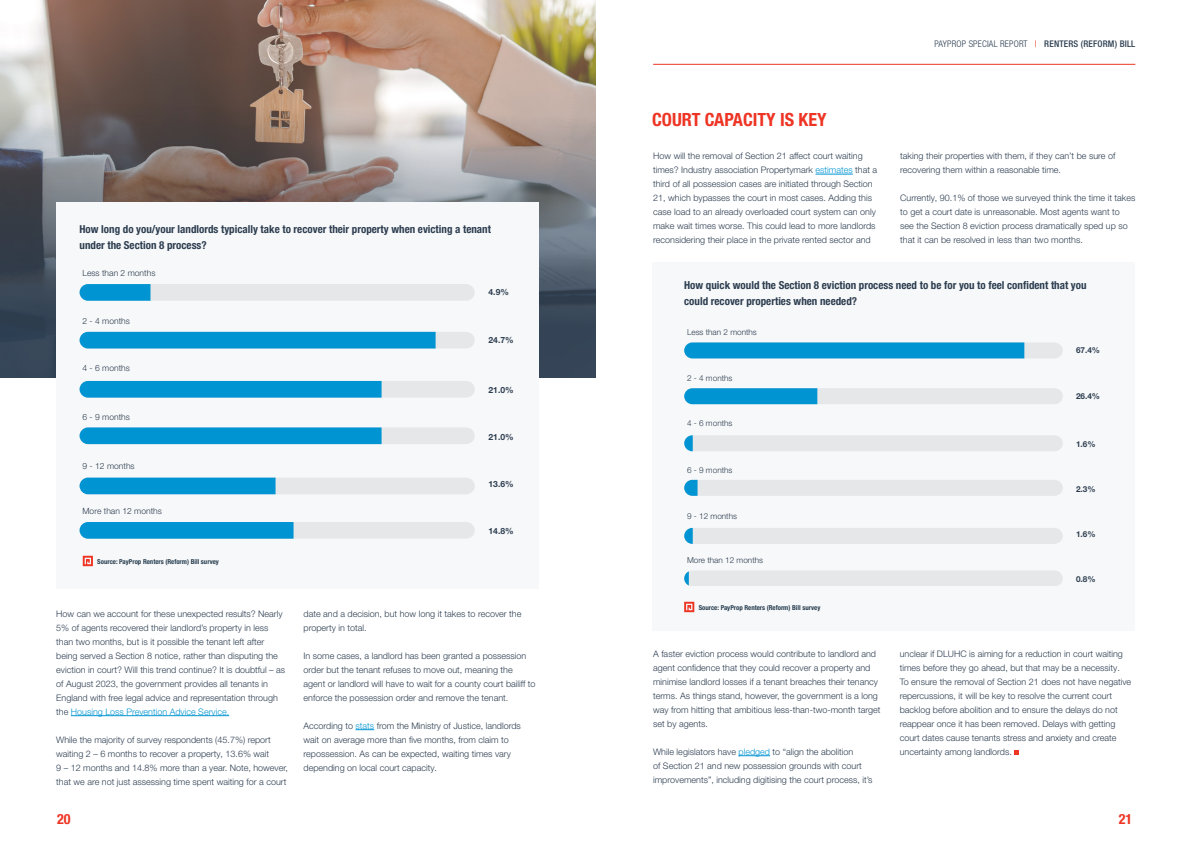
<style>
.page{position:relative;width:1191px;height:842px;background:#fff}
.page>*{position:absolute;margin:0;border:0;box-sizing:border-box;transform-origin:0 0}
.t1{font:700 condensed 18.2px "Helvetica Neue LT Std";color:#ee3525}
.t2{font:700 condensed 14.1px "Helvetica Neue LT Std";color:#ee3524}
.t3{font:700 condensed 11px/16px "Helvetica Neue LT Std";color:#2c3d50}
.t4{font:300 condensed 9.2px "Helvetica Neue LT Std";letter-spacing:.02em;color:#2c3d50}
.t5{font:300 9px/14px "Helvetica Neue LT Pro";color:#2c3d50}
.t6{font:300 8.5px "Helvetica Neue LT Pro";color:#2c3d50}
.t7{font:700 8.5px "Helvetica Neue LT Pro";color:#2c3d50}
.t8{font:300 8.2px "Helvetica Neue LT Pro";color:#2c3d50}
.t9{font:700 8.2px "Helvetica Neue LT Pro";color:#2c3d50}
.t10{font:700 condensed 6.8px "Helvetica Neue LT Std";letter-spacing:-.005em;color:#263d4f}
.s1{font-weight:400;color:#ee3524}
.s2{font-weight:500}
.s3{color:#0194d3}
</style>
<div class="page">
<hr style="left:653px;top:64px;width:482px;height:1px;background:#ee3524">
<img style="left:0;top:0;width:595px;height:71px">
<svg style="left:0;top:71px;width:595px;height:307px;background:#847d7c"></svg>
<div style="left:57px;top:202px;width:482px;height:387px;background:#f7f8f9"></div>
<hr style="left:71px;top:715px;width:158px;height:1px;background:#0194d3">
<svg style="left:355px;top:729px;width:19px;height:1px"></svg>
<hr style="left:815px;top:174px;width:37px;height:1px;background:#0194d3">
<hr style="left:738px;top:755px;width:32px;height:1px;background:#0194d3">
<svg style="left:1014px;top:750px;width:4px;height:5px"></svg>
<div style="left:652px;top:262px;width:482px;height:369px;background:#f7f8f9"></div>
<svg style="left:83px;top:556px;width:10px;height:10px"></svg>
<svg style="left:80px;top:284px;width:395px;height:17px;background:#bfd9e4"></svg>
<svg style="left:80px;top:332px;width:395px;height:16px;background:#189cd5"></svg>
<svg style="left:80px;top:381px;width:395px;height:17px;background:#3ca9d8"></svg>
<svg style="left:80px;top:427px;width:395px;height:17px;background:#3da9d8"></svg>
<svg style="left:80px;top:478px;width:395px;height:16px;background:#75bedd"></svg>
<svg style="left:80px;top:522px;width:395px;height:17px;background:#6dbbdd"></svg>
<svg style="left:684px;top:602px;width:10px;height:10px"></svg>
<svg style="left:684px;top:342px;width:378px;height:16px;background:#1f9fd6"></svg>
<svg style="left:684px;top:388px;width:378px;height:16px;background:#97cae1"></svg>
<div style="left:684px;top:435px;width:378px;height:16px;background:#e6e7e8"></div>
<div style="left:684px;top:528px;width:378px;height:16px;background:#e6e7e8"></div>
<div style="left:684px;top:480px;width:378px;height:16px;background:#e6e7e8"></div>
<div style="left:684px;top:571px;width:378px;height:15px;background:#e6e7e8"></div>
<p class="t3" style="left:79px;top:221px;width:413px">How long do you/your landlords typically take to recover their property when evicting a tenant under the Section 8 process?</p>
<p class="t6" style="left:82px;top:268px;width:74px">Less than 2 months</p>
<p class="t4" style="left:934px;top:39px;width:202px">PAYPROP SPECIAL REPORT <span class="s1">|</span> <span class="s2">RENTERS (REFORM) BILL</span></p>
<h1 class="t1" style="left:652px;top:109px;width:176px">COURT CAPACITY IS KEY</h1>
<p class="t5" style="left:653px;top:149px;width:226px">How will the removal of Section 21 affect court waiting times? Industry association Propertymark <span class="s3">estimates</span> that a third of all possession cases are initiated through Section 21, which bypasses the court in most cases. Adding this case load to an already overloaded court system can only make wait times worse. This could lead to more landlords reconsidering their place in the private rented sector and</p>
<p class="t5" style="left:900px;top:149px;width:217px">taking their properties with them, if they can’t be sure of recovering them within a reasonable time.</p>
<p class="t5" style="left:900px;top:191px;width:237px">Currently, 90.1% of those we surveyed think the time it takes to get a court date is unreasonable. Most agents want to see the Section 8 eviction process dramatically sped up so that it can be resolved in less than two months.</p>
<p class="t6" style="left:82px;top:316px;width:49px">2 - 4 months</p>
<p class="t6" style="left:82px;top:363px;width:49px">4 - 6 months</p>
<p class="t6" style="left:82px;top:412px;width:49px">6 - 9 months</p>
<p class="t6" style="left:82px;top:461px;width:54px">9 - 12 months</p>
<p class="t6" style="left:82px;top:506px;width:81px">More than 12 months</p>
<p class="t10" style="left:97px;top:557px;width:123px">Source: PayProp Renters (Reform) Bill survey</p>
<p class="t5" style="left:56px;top:606px;width:230px">How can we account for these unexpected results? Nearly 5% of agents recovered their landlord’s property in less than two months, but is it possible the tenant left after being served a Section 8 notice, rather than disputing the eviction in court? Will this trend continue? It is doubtful – as of August 2023, the government provides all tenants in England with free legal advice and representation through the <span class="s3">Housing Loss Prevention Advice Service.</span></p>
<p class="t5" style="left:56px;top:732px;width:233px">While the majority of survey respondents (45.7%) report waiting 2 – 6 months to recover a property, 13.6% wait<br>9 – 12 months and 14.8% more than a year. Note, however, that we are not just assessing time spent waiting for a court</p>
<h2 class="t2" style="left:57px;top:811px;width:15px">20</h2>
<p class="t7" style="left:488px;top:287px;width:22px">4.9%</p>
<p class="t3" style="left:684px;top:277px;width:404px">How quick would the Section 8 eviction process need to be for you to feel confident that you could recover properties when needed?</p>
<p class="t7" style="left:488px;top:335px;width:27px">24.7%</p>
<p class="t7" style="left:488px;top:384px;width:27px">21.0%</p>
<p class="t7" style="left:488px;top:431px;width:27px">21.0%</p>
<p class="t7" style="left:488px;top:479px;width:27px">13.6%</p>
<p class="t7" style="left:488px;top:525px;width:27px">14.8%</p>
<p class="t5" style="left:303px;top:606px;width:219px">date and a decision, but how long it takes to recover the property in total.</p>
<p class="t5" style="left:303px;top:648px;width:233px">In some cases, a landlord has been granted a possession order but the tenant refuses to move out, meaning the agent or landlord will have to wait for a county court bailiff to enforce the possession order and remove the tenant.</p>
<p class="t5" style="left:303px;top:718px;width:219px">According to <span class="s3">stats</span> from the Ministry of Justice, landlords wait on average more than five months, from claim to repossession. As can be expected, waiting times vary depending on local court capacity.</p>
<p class="t8" style="left:687px;top:327px;width:71px">Less than 2 months</p>
<p class="t8" style="left:687px;top:373px;width:47px">2 - 4 months</p>
<p class="t8" style="left:687px;top:418px;width:47px">4 - 6 months</p>
<p class="t8" style="left:687px;top:465px;width:47px">6 - 9 months</p>
<p class="t8" style="left:687px;top:511px;width:52px">9 - 12 months</p>
<p class="t8" style="left:687px;top:555px;width:78px">More than 12 months</p>
<p class="t10" style="left:698px;top:603px;width:123px">Source: PayProp Renters (Reform) Bill survey</p>
<p class="t5" style="left:653px;top:646px;width:229px">A faster eviction process would contribute to landlord and agent confidence that they could recover a property and minimise landlord losses if a tenant breaches their tenancy terms. As things stand, however, the government is a long way from hitting that ambitious less-than-two-month target set by agents.</p>
<p class="t5" style="left:653px;top:744px;width:221px">While legislators have <span class="s3">pledged</span> to “align the abolition<br>of Section 21 and new possession grounds with court improvements”, including digitising the court process, it’s</p>
<p class="t9" style="left:1076px;top:345px;width:26px">67.4%</p>
<p class="t9" style="left:1076px;top:391px;width:26px">26.4%</p>
<p class="t9" style="left:1076px;top:439px;width:21px">1.6%</p>
<p class="t9" style="left:1076px;top:483px;width:21px">2.3%</p>
<p class="t9" style="left:1076px;top:529px;width:21px">1.6%</p>
<p class="t9" style="left:1076px;top:574px;width:21px">0.8%</p>
<p class="t5" style="left:899px;top:646px;width:233px">unclear if DLUHC is aiming for a reduction in court waiting times before they go ahead, but that may be a necessity.<br>To ensure the removal of Section 21 does not have negative repercussions, it will be key to resolve the current court backlog before abolition and to ensure the delays do not reappear once it has been removed. Delays with getting court dates cause tenants stress and anxiety and create uncertainty among landlords.</p>
<h2 class="t2" style="left:1118px;top:811px;width:15px">21</h2>
</div>
